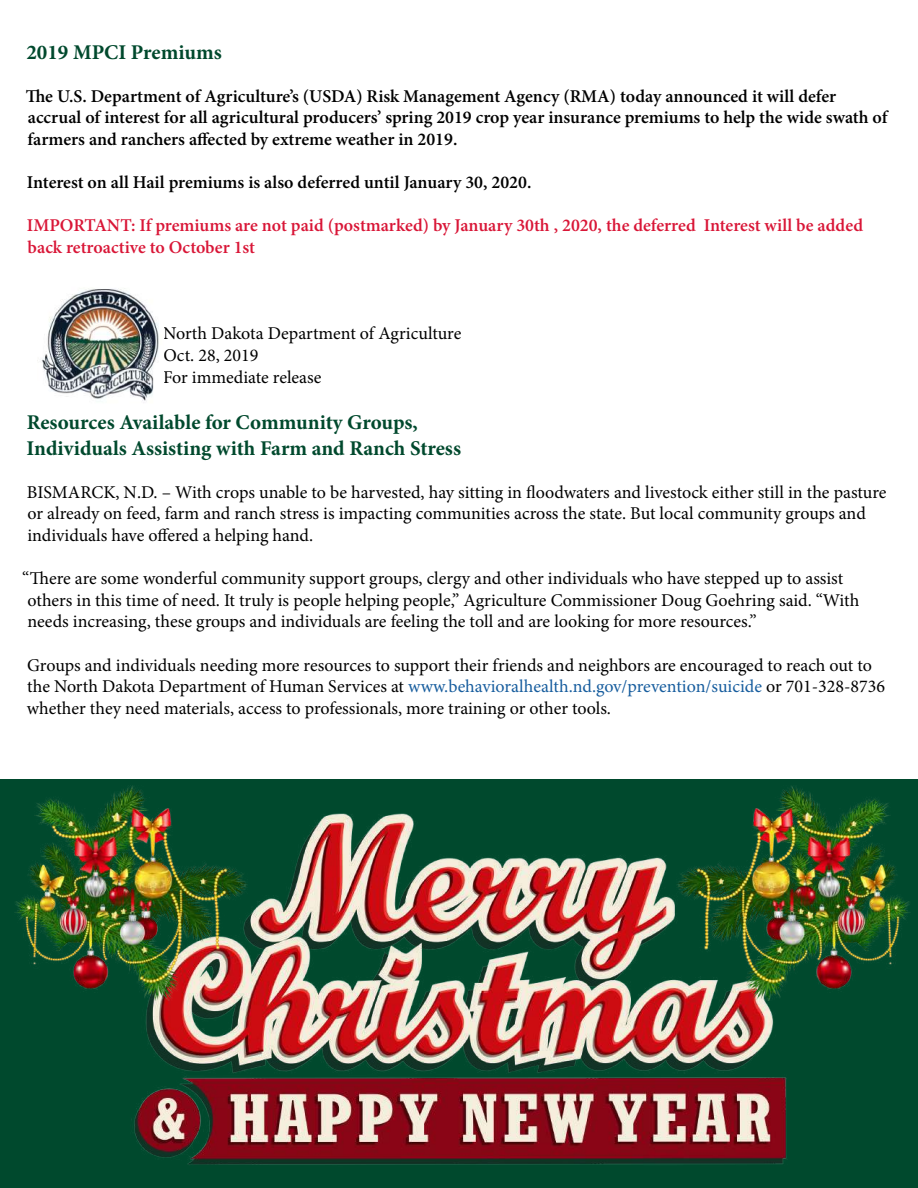
<style>
.page{position:relative;width:918px;height:1188px;background:#fff}
.page>*{position:absolute;margin:0;border:0;box-sizing:border-box;transform-origin:0 0}
.t1{font:700 21px/25.2px "Minion Pro";color:#00492d}
.t2{font:18px/21.6px "Minion Pro";color:#000}
.t3{font:600 18px/21.6px "Minion Pro";color:#000}
.t4{font:600 18px/21.6px "Minion Pro";color:#d91637}
.s1{color:#175d9e}
</style>
<div class="page">
<div style="left:0;top:780px;width:918px;height:408px;background:#00492d"></div>
<img style="left:37px;top:288px;width:122px;height:113px">
<img style="left:131px;top:813px;width:656px;height:352px">
<img style="left:677px;top:786px;width:233px;height:214px">
<img style="left:15px;top:785px;width:232px;height:215px">
<p class="t1" style="left:26px;top:39px;width:197px">2019 MPCI Premiums</p>
<p class="t3" style="left:26px;top:85px;width:863px">The U.S. Department of Agriculture’s (USDA) Risk Management Agency (RMA) today announced it will defer accrual of interest for all agricultural producers’ spring 2019 crop year insurance premiums to help the wide swath of farmers and ranchers affected by extreme weather in 2019.</p>
<p class="t3" style="left:27px;top:172px;width:506px">Interest on all Hail premiums is also deferred until January 30, 2020.</p>
<p class="t4" style="left:27px;top:215px;width:838px">IMPORTANT: If premiums are not paid (postmarked) by January 30th , 2020, the deferred Interest will be added back retroactive to October 1st</p>
<p class="t2" style="left:163px;top:323px;width:300px">North Dakota Department of Agriculture<br>Oct. 28, 2019<br>For immediate release</p>
<p class="t1" style="left:27px;top:410px;width:436px">Resources Available for Community Groups,<br>Individuals Assisting with Farm and Ranch Stress</p>
<p class="t2" style="left:27px;top:481px;width:861px">BISMARCK, N.D. – With crops unable to be harvested, hay sitting in floodwaters and livestock either still in the pasture or already on feed, farm and ranch stress is impacting communities across the state. But local community groups and individuals have offered a helping hand.</p>
<p class="t2" style="left:22px;top:568px;width:839px">“There are some wonderful community support groups, clergy and other individuals who have stepped up to assist others in this time of need. It truly is people helping people,” Agriculture Commissioner Doug Goehring said. “With needs increasing, these groups and individuals are feeling the toll and are looking for more resources.”</p>
<p class="t2" style="left:27px;top:654px;width:860px">Groups and individuals needing more resources to support their friends and neighbors are encouraged to reach out to the North Dakota Department of Human Services at <span class="s1">www.behavioralhealth.nd.gov/prevention/suicide</span> or 701-328-8736 whether they need materials, access to professionals, more training or other tools.</p>
</div>
